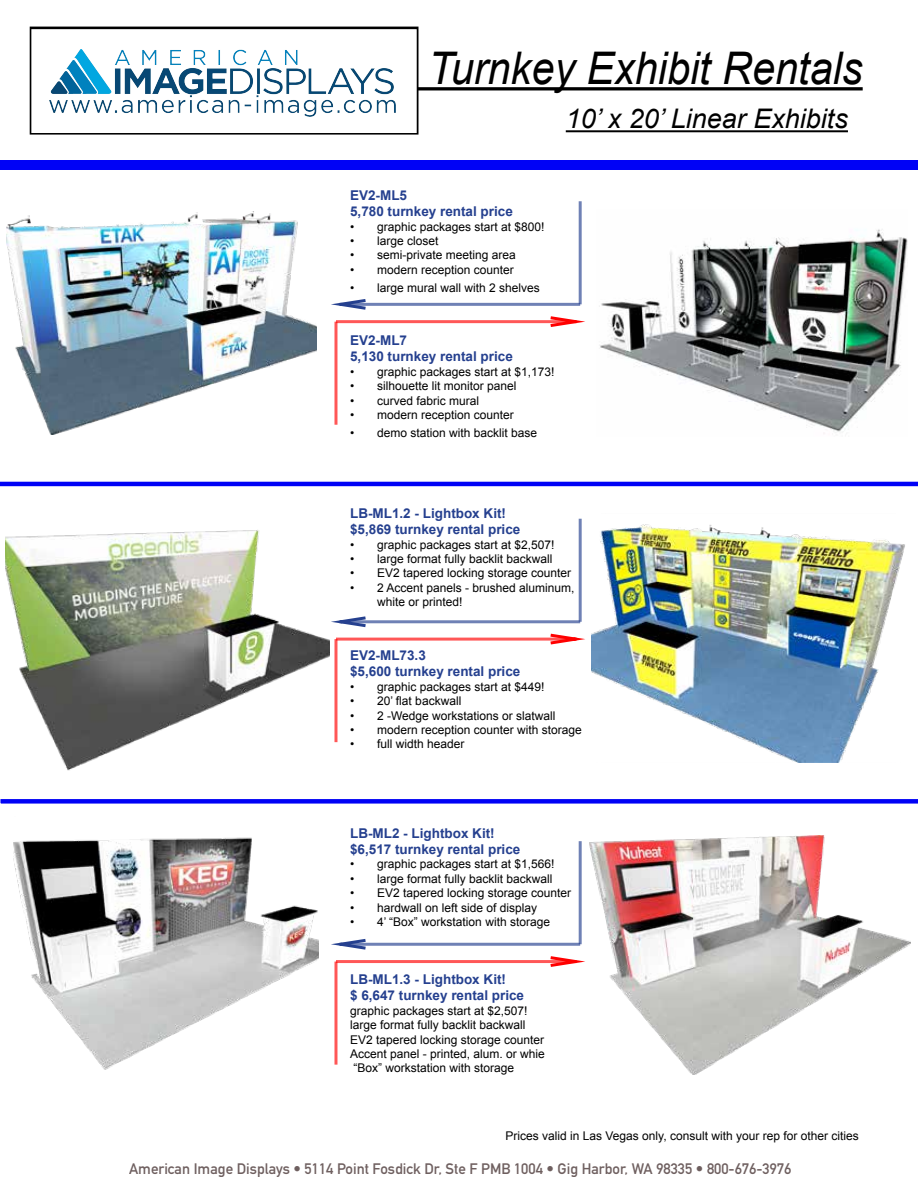
<style>
.page{position:relative;width:918px;height:1188px;background:#fff}
.page>*{position:absolute;margin:0;border:0;box-sizing:border-box;transform-origin:0 0}
.t1{font:italic 45px "Arial";color:#000;scale:.92 1}
.t2{font:italic 27px "Arial";color:#000}
.t3{font:700 15px "DIN Alternate";color:#240d0d}
.t4{font:700 13.5px/16.2px "Arial";color:#25408f}
.t5{font:12px/14.4px "Arial";color:#000}
</style>
<div class="page">
<img style="left:7px;top:212px;width:310px;height:222px">
<hr style="left:406px;top:87px;width:457px;height:3px;background:#000">
<hr style="left:566px;top:130px;width:282px;height:2px;background:#000">
<div style="left:0;top:160px;width:916px;height:10px;background:#0002f6"></div>
<svg style="left:599px;top:229px;width:308px;height:205px"></svg>
<img style="left:592px;top:524px;width:313px;height:238px">
<img style="left:13px;top:837px;width:306px;height:233px">
<img style="left:590px;top:835px;width:321px;height:239px">
<svg style="left:331px;top:939px;width:38px;height:11px"></svg>
<hr style="left:579px;top:841px;width:3px;height:103px;background:#25408f">
<hr style="left:339px;top:943px;width:241px;height:3px;background:#25408f">
<svg style="left:550px;top:954px;width:45px;height:15px"></svg>
<hr style="left:334px;top:962px;width:3px;height:103px;background:#f00">
<hr style="left:336px;top:960px;width:241px;height:3px;background:#f00">
<svg style="left:331px;top:616px;width:38px;height:12px"></svg>
<hr style="left:579px;top:519px;width:3px;height:103px;background:#25408f">
<hr style="left:339px;top:620px;width:241px;height:3px;background:#25408f">
<svg style="left:547px;top:632px;width:48px;height:14px"></svg>
<hr style="left:334px;top:639px;width:3px;height:103px;background:#f00">
<hr style="left:336px;top:638px;width:241px;height:3px;background:#f00">
<svg style="left:331px;top:299px;width:38px;height:11px"></svg>
<hr style="left:579px;top:201px;width:3px;height:103px;background:#25408f">
<hr style="left:339px;top:303px;width:241px;height:3px;background:#25408f">
<svg style="left:547px;top:316px;width:38px;height:11px"></svg>
<hr style="left:334px;top:322px;width:3px;height:103px;background:#f00">
<hr style="left:336px;top:320px;width:241px;height:3px;background:#f00">
<img style="left:6px;top:530px;width:324px;height:241px">
<svg style="left:916px;top:160px;width:2px;height:9px"></svg>
<svg style="left:0;top:481px;width:918px;height:6px;background:#4041f8"></svg>
<svg style="left:0;top:799px;width:918px;height:5px;background:#191bf6"></svg>
<div style="left:30px;top:28px;width:387px;height:106px;background:#fff"></div>
<div style="left:30px;top:27px;width:388px;height:108px;border:2px solid #000"></div>
<img style="left:49px;top:49px;width:347px;height:67px">
<h1 class="t1" style="left:429px;top:39px;width:473px">Turnkey Exhibit Rentals</h1>
<h2 class="t2" style="left:566px;top:101px;width:284px">10’ x 20’ Linear Exhibits</h2>
<p class="t4" style="left:350px;top:188px;width:164px">EV2-ML5<br>5,780 turnkey rental price</p>
<p class="t5" style="left:350px;top:219px;width:196px">• graphic packages start at $800!</p>
<p class="t5" style="left:350px;top:234px;width:90px">• large closet</p>
<p class="t5" style="left:350px;top:248px;width:167px">• semi-private meeting area</p>
<p class="t5" style="left:350px;top:262px;width:165px">• modern reception counter</p>
<p class="t5" style="left:350px;top:280px;width:191px">• large mural wall with 2 shelves</p>
<p class="t4" style="left:350px;top:333px;width:164px">EV2-ML7<br>5,130 turnkey rental price</p>
<p class="t5" style="left:350px;top:365px;width:206px">• graphic packages start at $1,173!</p>
<p class="t5" style="left:350px;top:379px;width:168px">• silhouette lit monitor panel</p>
<p class="t5" style="left:350px;top:393px;width:131px">• curved fabric mural</p>
<p class="t5" style="left:350px;top:408px;width:165px">• modern reception counter</p>
<p class="t5" style="left:350px;top:426px;width:189px">• demo station with backlit base</p>
<p class="t4" style="left:350px;top:506px;width:172px">LB-ML1.2 - Lightbox Kit! $5,869 turnkey rental price</p>
<p class="t5" style="left:350px;top:537px;width:206px">• graphic packages start at $2,507!</p>
<p class="t5" style="left:350px;top:552px;width:204px">• large format fully backlit backwall</p>
<p class="t5" style="left:350px;top:566px;width:223px">• EV2 tapered locking storage counter</p>
<p class="t5" style="left:377px;top:581px;width:199px;text-indent:-27px">• 2 Accent panels - brushed aluminum, white or printed!</p>
<p class="t4" style="left:350px;top:648px;width:172px">EV2-ML73.3<br>$5,600 turnkey rental price</p>
<p class="t5" style="left:350px;top:679px;width:196px">• graphic packages start at $449!</p>
<p class="t5" style="left:350px;top:694px;width:113px">• 20’ flat backwall</p>
<p class="t5" style="left:350px;top:708px;width:207px">• 2 -Wedge workstations or slatwall</p>
<p class="t5" style="left:350px;top:723px;width:233px">• modern reception counter with storage</p>
<p class="t5" style="left:350px;top:737px;width:116px">• full width header</p>
<p class="t4" style="left:350px;top:825px;width:172px">LB-ML2 - Lightbox Kit! $6,517 turnkey rental price</p>
<p class="t5" style="left:350px;top:857px;width:206px">• graphic packages start at $1,566!</p>
<p class="t5" style="left:350px;top:871px;width:204px">• large format fully backlit backwall</p>
<p class="t5" style="left:350px;top:886px;width:223px">• EV2 tapered locking storage counter</p>
<p class="t5" style="left:350px;top:900px;width:189px">• hardwall on left side of display</p>
<p class="t5" style="left:350px;top:915px;width:201px">• 4’ “Box” workstation with storage</p>
<p class="t4" style="left:350px;top:972px;width:176px">LB-ML1.3 - Lightbox Kit!<br>$ 6,647 turnkey rental price</p>
<p class="t5" style="left:350px;top:1003px;width:196px">graphic packages start at $2,507! large format fully backlit backwall EV2 tapered locking storage counter Accent panel - printed, alum. or whie “Box” workstation with storage</p>
<p class="t5" style="left:506px;top:1129px;width:355px">Prices valid in Las Vegas only, consult with your rep for other cities</p>
<p class="t3" style="left:129px;top:1157px;width:664px">American Image Displays • 5114 Point Fosdick Dr, Ste F PMB 1004 • Gig Harbor, WA 98335 • 800-676-3976</p>
</div>
